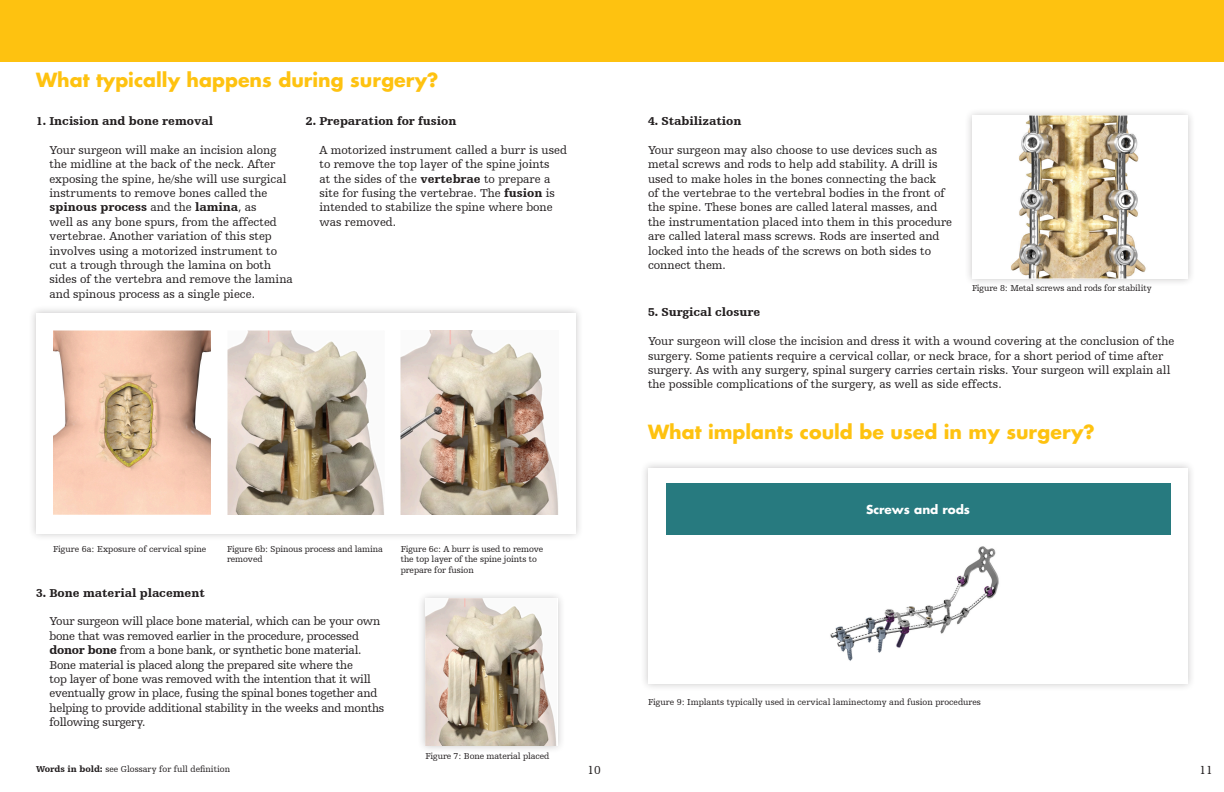
<style>
.page{position:relative;width:1224px;height:792px;background:#fff}
.page>*{position:absolute;margin:0;border:0;box-sizing:border-box;transform-origin:0 0}
.Gold_header{font:700 19px "Futura For Stryker";color:#fec210}
.Body_text{font:12px/14.4px "Humanist Slabserif 712 BT";color:#231f20}
.Body_text-2{font:12px/14.4px "Humanist Slabserif 712 BT";letter-spacing:-.02em;color:#231f20}
.Body_text-3{font:900 12px "Humanist Slabserif 712 BT";color:#231f20}
.Body_text-4{font:700 12px "Futura For Stryker";color:#fff}
.t1{font:9px/10.8px "Humanist Slabserif 712 BT";letter-spacing:-.01em;color:#231f20}
.s1{font-weight:900}
</style>
<div class="page">
<div style="left:0;top:0;width:629px;height:61px;background:#fec210"></div>
<div style="left:28px;top:305px;width:556px;height:237px;background:#231f20;opacity:.25"></div>
<div style="left:36px;top:313px;width:540px;height:221px;background:#fff"></div>
<img style="left:53px;top:330px;width:157px;height:184px">
<img style="left:227px;top:330px;width:157px;height:184px">
<img style="left:401px;top:330px;width:157px;height:184px">
<div style="left:417px;top:591px;width:149px;height:163px;background:#231f20;opacity:.25"></div>
<img style="left:426px;top:599px;width:131px;height:147px">
<div style="left:584px;top:0;width:640px;height:61px;background:#fec210"></div>
<div style="left:640px;top:460px;width:556px;height:232px;background:#231f20;opacity:.25"></div>
<div style="left:648px;top:468px;width:540px;height:215px;background:#fff"></div>
<div style="left:666px;top:483px;width:504px;height:52px;background:#277a7f"></div>
<div style="left:964px;top:108px;width:232px;height:179px;background:#231f20;opacity:.25"></div>
<div style="left:972px;top:116px;width:216px;height:163px;background:#fff"></div>
<img style="left:1010px;top:116px;width:136px;height:163px">
<img style="left:830px;top:546px;width:169px;height:115px">
<p class="Gold_header" style="left:36px;top:67px;width:404px">What typically happens during surgery?</p>
<p class="Body_text-3" style="left:36px;top:114px;width:179px">1. Incision and bone removal</p>
<p class="Body_text" style="left:50px;top:142px;width:245px">Your surgeon will make an incision along the midline at the back of the neck. After exposing the spine, he/she will use surgical instruments to remove bones called the <span class="s1">spinous process</span> and the <span class="s1">lamina</span>, as<br>well as any bone spurs, from the affected vertebrae. Another variation of this step involves using a motorized instrument to cut a trough through the lamina on both sides of the vertebra and remove the lamina and spinous process as a single piece.</p>
<p class="Body_text-3" style="left:306px;top:114px;width:152px">2. Preparation for fusion</p>
<p class="Body_text" style="left:319px;top:142px;width:249px">A motorized instrument called a burr is used to remove the top layer of the spine joints<br>at the sides of the <span class="s1">vertebrae</span> to prepare a site for fusing the vertebrae. The <span class="s1">fusion</span> is intended to stabilize the spine where bone was removed.</p>
<p class="t1" style="left:53px;top:543px;width:155px">Figure 6a: Exposure of cervical spine</p>
<p class="t1" style="left:227px;top:543px;width:157px">Figure 6b: Spinous process and lamina removed</p>
<p class="t1" style="left:401px;top:543px;width:144px">Figure 6c: A burr is used to remove the top layer of the spine joints to prepare for fusion</p>
<p class="Body_text-3" style="left:36px;top:585px;width:170px">3. Bone material placement</p>
<p class="Body_text-2" style="left:50px;top:614px;width:336px">Your surgeon will place bone material, which can be your own bone that was removed earlier in the procedure, processed <span class="s1">donor bone</span> from a bone bank, or synthetic bone material.<br>Bone material is placed along the prepared site where the<br>top layer of bone was removed with the intention that it will eventually grow in place, fusing the spinal bones together and helping to provide additional stability in the weeks and months following surgery.</p>
<p class="t1" style="left:426px;top:750px;width:125px">Figure 7: Bone material placed</p>
<p class="t1" style="left:36px;top:763px;width:196px"><span class="s1">Words in bold:</span> see Glossary for full definition</p>
<p class="Body_text" style="left:588px;top:763px;width:15px">10</p>
<p class="Body_text-3" style="left:648px;top:114px;width:95px">4. Stabilization</p>
<p class="Body_text" style="left:648px;top:142px;width:306px">Your surgeon may also choose to use devices such as metal screws and rods to help add stability. A drill is used to make holes in the bones connecting the back<br>of the vertebrae to the vertebral bodies in the front of the spine. These bones are called lateral masses, and the instrumentation placed into them in this procedure are called lateral mass screws. Rods are inserted and locked into the heads of the screws on both sides to connect them.</p>
<p class="t1" style="left:972px;top:283px;width:181px">Figure 8: Metal screws and rods for stability</p>
<p class="Body_text-3" style="left:648px;top:305px;width:114px">5. Surgical closure</p>
<p class="Body_text" style="left:648px;top:334px;width:528px">Your surgeon will close the incision and dress it with a wound covering at the conclusion of the surgery. Some patients require a cervical collar, or neck brace, for a short period of time after surgery. As with any surgery, spinal surgery carries certain risks. Your surgeon will explain all the possible complications of the surgery, as well as side effects.</p>
<p class="Gold_header" style="left:648px;top:419px;width:448px">What implants could be used in my surgery?</p>
<p class="Body_text-4" style="left:866px;top:502px;width:106px">Screws and rods</p>
<p class="t1" style="left:648px;top:696px;width:334px">Figure 9: Implants typically used in cervical laminectomy and fusion procedures</p>
<p class="Body_text" style="left:1200px;top:763px;width:15px">11</p>
</div>
